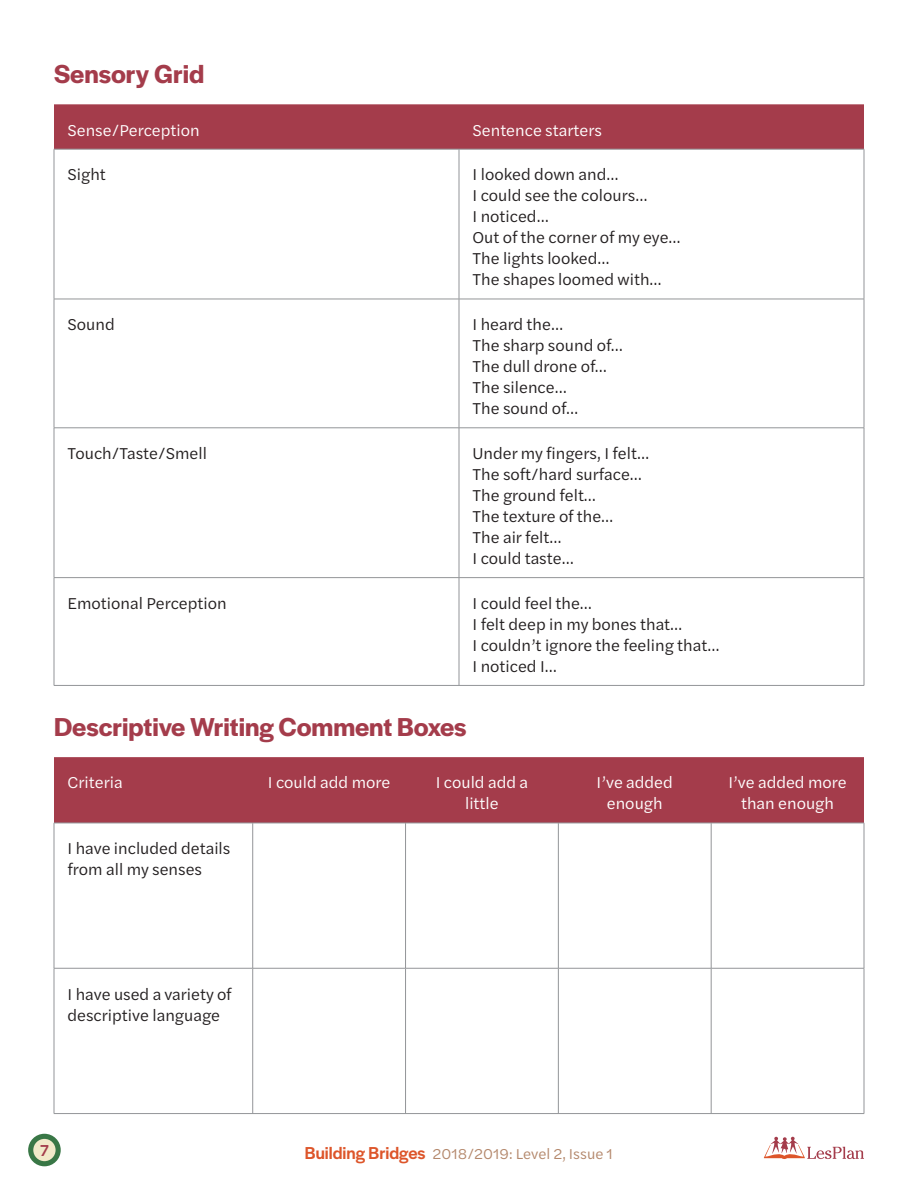
<style>
.page{position:relative;width:918px;height:1188px;background:#fff}
.page>*{position:absolute;margin:0;border:0;box-sizing:border-box;transform-origin:0 0}
.t1{font:600 27px "Halyard Display";color:#a43c4b}
.t2{font:16.5px/21px "Halyard Text";color:#231f20}
.t3{font:16.5px/21px "Halyard Text";color:#fff;text-align:center}
.t4{font:500 16.5px "Halyard Display";color:#a43c4b}
.t5{font:15px "Halyard Text";color:#b4886c}
.s1{font-family:"Halyard Display";font-weight:500;font-size:18px;color:#dd552a}
</style>
<div class="page">
<div style="left:54px;top:104px;width:810px;height:45px;background:#a43c4b"></div>
<hr style="left:54px;top:149px;width:405px;height:1px;background:#939598">
<hr style="left:54px;top:149px;width:1px;height:150px;background:#939598">
<hr style="left:459px;top:149px;width:405px;height:1px;background:#939598">
<hr style="left:459px;top:149px;width:1px;height:150px;background:#939598">
<hr style="left:864px;top:149px;width:1px;height:150px;background:#939598">
<hr style="left:54px;top:299px;width:405px;height:1px;background:#939598">
<hr style="left:54px;top:299px;width:1px;height:129px;background:#939598">
<hr style="left:459px;top:299px;width:405px;height:1px;background:#939598">
<hr style="left:459px;top:299px;width:1px;height:129px;background:#939598">
<hr style="left:864px;top:299px;width:1px;height:129px;background:#939598">
<hr style="left:54px;top:428px;width:405px;height:1px;background:#939598">
<hr style="left:54px;top:428px;width:1px;height:149px;background:#939598">
<hr style="left:459px;top:428px;width:405px;height:1px;background:#939598">
<hr style="left:459px;top:428px;width:1px;height:149px;background:#939598">
<hr style="left:864px;top:428px;width:1px;height:149px;background:#939598">
<hr style="left:54px;top:577px;width:405px;height:1px;background:#939598">
<hr style="left:54px;top:578px;width:1px;height:107px;background:#939598">
<hr style="left:459px;top:577px;width:405px;height:1px;background:#939598">
<hr style="left:459px;top:578px;width:1px;height:107px;background:#939598">
<hr style="left:864px;top:578px;width:1px;height:107px;background:#939598">
<hr style="left:54px;top:685px;width:810px;height:1px;background:#939598">
<div style="left:54px;top:757px;width:810px;height:66px;background:#a43c4b"></div>
<hr style="left:54px;top:823px;width:199px;height:1px;background:#939598">
<hr style="left:54px;top:823px;width:1px;height:145px;background:#939598">
<hr style="left:253px;top:823px;width:153px;height:1px;background:#939598">
<hr style="left:252px;top:823px;width:1px;height:145px;background:#939598">
<hr style="left:406px;top:823px;width:152px;height:1px;background:#939598">
<hr style="left:405px;top:823px;width:1px;height:145px;background:#939598">
<hr style="left:558px;top:823px;width:153px;height:1px;background:#939598">
<hr style="left:558px;top:823px;width:1px;height:145px;background:#939598">
<hr style="left:711px;top:823px;width:153px;height:1px;background:#939598">
<hr style="left:711px;top:823px;width:1px;height:145px;background:#939598">
<hr style="left:864px;top:823px;width:1px;height:145px;background:#939598">
<hr style="left:54px;top:968px;width:199px;height:1px;background:#939598">
<hr style="left:54px;top:968px;width:1px;height:145px;background:#939598">
<hr style="left:253px;top:968px;width:153px;height:1px;background:#939598">
<hr style="left:252px;top:968px;width:1px;height:145px;background:#939598">
<hr style="left:406px;top:968px;width:152px;height:1px;background:#939598">
<hr style="left:405px;top:968px;width:1px;height:145px;background:#939598">
<hr style="left:558px;top:968px;width:153px;height:1px;background:#939598">
<hr style="left:558px;top:968px;width:1px;height:145px;background:#939598">
<hr style="left:711px;top:968px;width:153px;height:1px;background:#939598">
<hr style="left:711px;top:968px;width:1px;height:145px;background:#939598">
<hr style="left:864px;top:968px;width:1px;height:145px;background:#939598">
<hr style="left:54px;top:1113px;width:810px;height:1px;background:#939598">
<svg style="left:31px;top:1136px;width:27px;height:28px"></svg>
<div style="left:28px;top:1134px;width:33px;height:32px;border:5px solid #397746;border-radius:50%"></div>
<svg style="left:764px;top:1137px;width:100px;height:22px"></svg>
<h1 class="t1" style="left:54px;top:64px;width:152px">Sensory Grid</h1>
<p class="t3" style="left:68px;top:121px;width:134px">Sense/Perception</p>
<p class="t3" style="left:473px;top:121px;width:131px">Sentence starters</p>
<p class="t2" style="left:68px;top:166px;width:40px">Sight</p>
<p class="t2" style="left:473px;top:166px;width:210px">I looked down and…<br>I could see the colours…<br>I noticed…<br>Out of the corner of my eye…<br>The lights looked…<br>The shapes loomed with…</p>
<p class="t2" style="left:68px;top:316px;width:49px">Sound</p>
<p class="t2" style="left:473px;top:316px;width:152px">I heard the…<br>The sharp sound of…<br>The dull drone of…<br>The silence…<br>The sound of…</p>
<p class="t2" style="left:68px;top:445px;width:141px">Touch/Taste/Smell</p>
<p class="t2" style="left:472px;top:445px;width:178px">Under my fingers, I felt…<br>The soft/hard surface…<br>The ground felt…<br>The texture of the…<br>The air felt…<br>I could taste…</p>
<p class="t2" style="left:68px;top:594px;width:161px">Emotional Perception</p>
<p class="t2" style="left:473px;top:594px;width:248px">I could feel the…<br>I felt deep in my bones that…<br>I couldn’t ignore the feeling that…<br>I noticed I…</p>
<h1 class="t1" style="left:54px;top:717px;width:414px">Descriptive Writing Comment Boxes</h1>
<p class="t3" style="left:68px;top:774px;width:57px">Criteria</p>
<p class="t3" style="left:268px;top:774px;width:124px">I could add more</p>
<p class="t3" style="left:436px;top:774px;width:94px">I could add a little</p>
<p class="t3" style="left:597px;top:774px;width:78px">I’ve added enough</p>
<p class="t3" style="left:728px;top:774px;width:120px">I’ve added more than enough</p>
<p class="t2" style="left:68px;top:840px;width:164px">I have included details from all my senses</p>
<p class="t2" style="left:68px;top:985px;width:166px">I have used a variety of descriptive language</p>
<p class="t4" style="left:40px;top:1144px;width:10px">7</p>
<p class="t5" style="left:305px;top:1148px;width:310px"><span class="s1">Building Bridges</span> 2018/2019: Level 2, Issue 1</p>
</div>
